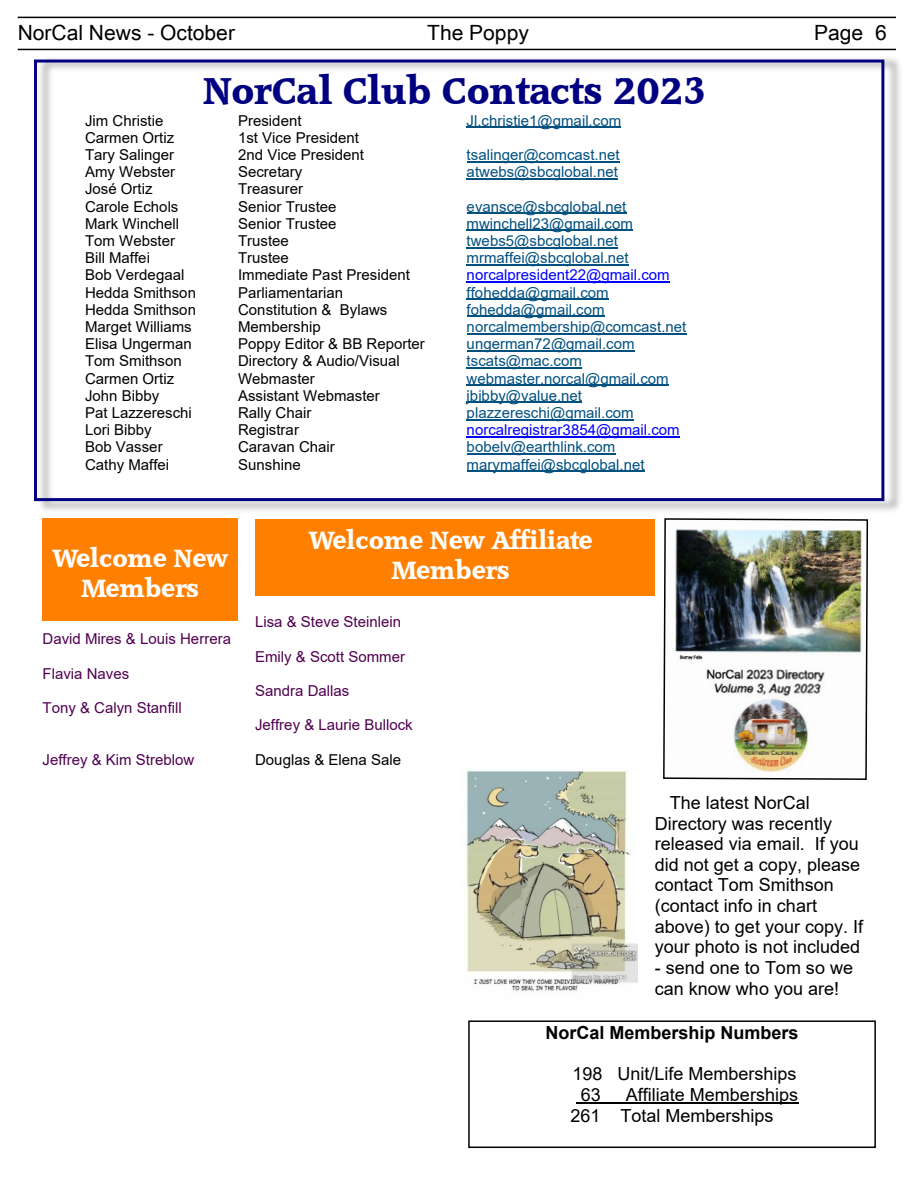
<style>
.page{position:relative;width:918px;height:1188px;background:#fff}
.page>*{position:absolute;margin:0;border:0;box-sizing:border-box;transform-origin:0 0}
.t1{font:36px "Accord SF Bold";color:#000080}
.t2{font:24px/30.3px "Accord SF Bold";color:#fff;text-align:center}
.t3{font:21px "Arial Unicode MS";color:#000}
.t4{font:18px/20.7px "Arial";color:#000}
.t5{font:700 18px "Arial";color:#000}
.t6{font:15px/17.2px "Arial";color:#000}
.t7{font:15px/17.2px "Arial";color:#005080}
.t8{font:15px "Arial";color:#500050}
.t9{font:15px "Arial";color:#00f}
</style>
<div class="page">
<hr style="left:18px;top:17px;width:878px;height:1px;background:#000">
<hr style="left:18px;top:49px;width:878px;height:1px;background:#000">
<img style="left:34px;top:58px;width:866px;height:453px">
<div style="left:34px;top:60px;width:850px;height:441px;border:3px solid #000080"></div>
<hr style="left:467px;top:127px;width:154px;height:1px;background:#005080">
<hr style="left:467px;top:161px;width:153px;height:1px;background:#005080">
<hr style="left:467px;top:178px;width:151px;height:1px;background:#005080">
<hr style="left:467px;top:213px;width:159px;height:1px;background:#005080">
<hr style="left:467px;top:230px;width:166px;height:1px;background:#005080">
<hr style="left:467px;top:247px;width:151px;height:1px;background:#005080">
<hr style="left:467px;top:264px;width:162px;height:1px;background:#005080">
<hr style="left:467px;top:281px;width:203px;height:1px;background:#00f">
<hr style="left:467px;top:299px;width:142px;height:1px;background:#005080">
<hr style="left:467px;top:316px;width:138px;height:1px;background:#005080">
<hr style="left:467px;top:333px;width:219px;height:1px;background:#005080">
<hr style="left:467px;top:350px;width:168px;height:1px;background:#005080">
<hr style="left:467px;top:367px;width:115px;height:1px;background:#005080">
<hr style="left:467px;top:385px;width:202px;height:1px;background:#005080">
<hr style="left:467px;top:402px;width:115px;height:1px;background:#005080">
<hr style="left:467px;top:419px;width:167px;height:1px;background:#005080">
<hr style="left:467px;top:436px;width:213px;height:1px;background:#00f">
<hr style="left:467px;top:453px;width:148px;height:1px;background:#005080">
<hr style="left:467px;top:471px;width:178px;height:1px;background:#005080">
<div style="left:43px;top:519px;width:195px;height:102px;background:#ff8000"></div>
<div style="left:255px;top:519px;width:400px;height:76px;background:#ff8000"></div>
<div style="left:468px;top:1020px;width:408px;height:128px;border:2px solid #000"></div>
<hr style="left:576px;top:1102px;width:222px;height:2px;background:#000">
<img style="left:663px;top:518px;width:206px;height:262px">
<img style="left:466px;top:770px;width:172px;height:222px">
<h3 class="t3" style="left:18px;top:25px;width:219px">NorCal News - October</h3>
<h3 class="t3" style="left:427px;top:25px;width:103px">The Poppy</h3>
<h3 class="t3" style="left:814px;top:25px;width:74px">Page 6</h3>
<h1 class="t1" style="left:203px;top:73px;width:505px">NorCal Club Contacts 2023</h1>
<p class="t6" style="left:85px;top:113px;width:112px">Jim Christie<br>Carmen Ortiz<br>Tary Salinger<br>Amy Webster<br>José Ortiz<br>Carole Echols<br>Mark Winchell<br>Tom Webster<br>Bill Maffei<br>Bob Verdegaal<br>Hedda Smithson<br>Hedda Smithson<br>Marget Williams<br>Elisa Ungerman<br>Tom Smithson<br>Carmen Ortiz<br>John Bibby<br>Pat Lazzereschi<br>Lori Bibby<br>Bob Vasser<br>Cathy Maffei</p>
<p class="t6" style="left:238px;top:113px;width:188px">President<br>1st Vice President<br>2nd Vice President<br>Secretary<br>Treasurer<br>Senior Trustee<br>Senior Trustee<br>Trustee<br>Trustee<br>Immediate Past President<br>Parliamentarian<br>Constitution &amp; Bylaws<br>Membership<br>Poppy Editor &amp; BB Reporter<br>Directory &amp; Audio/Visual<br>Webmaster<br>Assistant Webmaster<br>Rally Chair<br>Registrar<br>Caravan Chair<br>Sunshine</p>
<p class="t7" style="left:467px;top:113px;width:156px">Jl.christie1@gmail.com</p>
<p class="t7" style="left:467px;top:147px;width:154px">tsalinger@comcast.net atwebs@sbcglobal.net</p>
<p class="t7" style="left:467px;top:199px;width:168px">evansce@sbcglobal.net mwinchell23@gmail.com twebs5@sbcglobal.net mrmaffei@sbcglobal.net</p>
<p class="t9" style="left:467px;top:269px;width:205px">norcalpresident22@gmail.com</p>
<p class="t7" style="left:467px;top:285px;width:221px">ffohedda@gmail.com fohedda@gmail.com norcalmembership@comcast.net ungerman72@gmail.com tscats@mac.com webmaster.norcal@gmail.com jbibby@value.net plazzereschi@gmail.com</p>
<p class="t9" style="left:467px;top:424px;width:215px">norcalregistrar3854@gmail.com</p>
<p class="t7" style="left:467px;top:440px;width:179px">bobelv@earthlink.com marymaffei@sbcglobal.net</p>
<h2 class="t2" style="left:52px;top:544px;width:177px">Welcome New<br>Members</h2>
<p class="t8" style="left:43px;top:633px;width:190px">David Mires &amp; Louis Herrera</p>
<p class="t8" style="left:43px;top:668px;width:88px">Flavia Naves</p>
<p class="t8" style="left:43px;top:702px;width:141px">Tony &amp; Calyn Stanfill</p>
<p class="t8" style="left:43px;top:754px;width:153px">Jeffrey &amp; Kim Streblow</p>
<h2 class="t2" style="left:309px;top:526px;width:285px">Welcome New Affiliate<br>Members</h2>
<p class="t8" style="left:255px;top:616px;width:147px">Lisa &amp; Steve Steinlein</p>
<p class="t8" style="left:255px;top:651px;width:151px">Emily &amp; Scott Sommer</p>
<p class="t8" style="left:255px;top:685px;width:96px">Sandra Dallas</p>
<p class="t8" style="left:255px;top:720px;width:159px">Jeffrey &amp; Laurie Bullock</p>
<p class="t6" style="left:255px;top:752px;width:148px">Douglas &amp; Elena Sale</p>
<p class="t4" style="left:655px;top:794px;width:210px;text-indent:15px">The latest NorCal<br>Directory was recently released via email. If you did not get a copy, please contact Tom Smithson (contact info in chart above) to get your copy. If your photo is not included</p>
<p class="t4" style="left:655px;top:959px;width:200px">- send one to Tom so we can know who you are!</p>
<p class="t5" style="left:546px;top:1026px;width:255px">NorCal Membership Numbers</p>
<p class="t4" style="left:581px;top:1065px;width:217px;text-indent:-9px">198 Unit/Life Memberships<br>63</p>
<p class="t4" style="left:570px;top:1086px;width:229px;text-indent:56px">Affiliate Memberships<br>261 Total Memberships</p>
</div>
